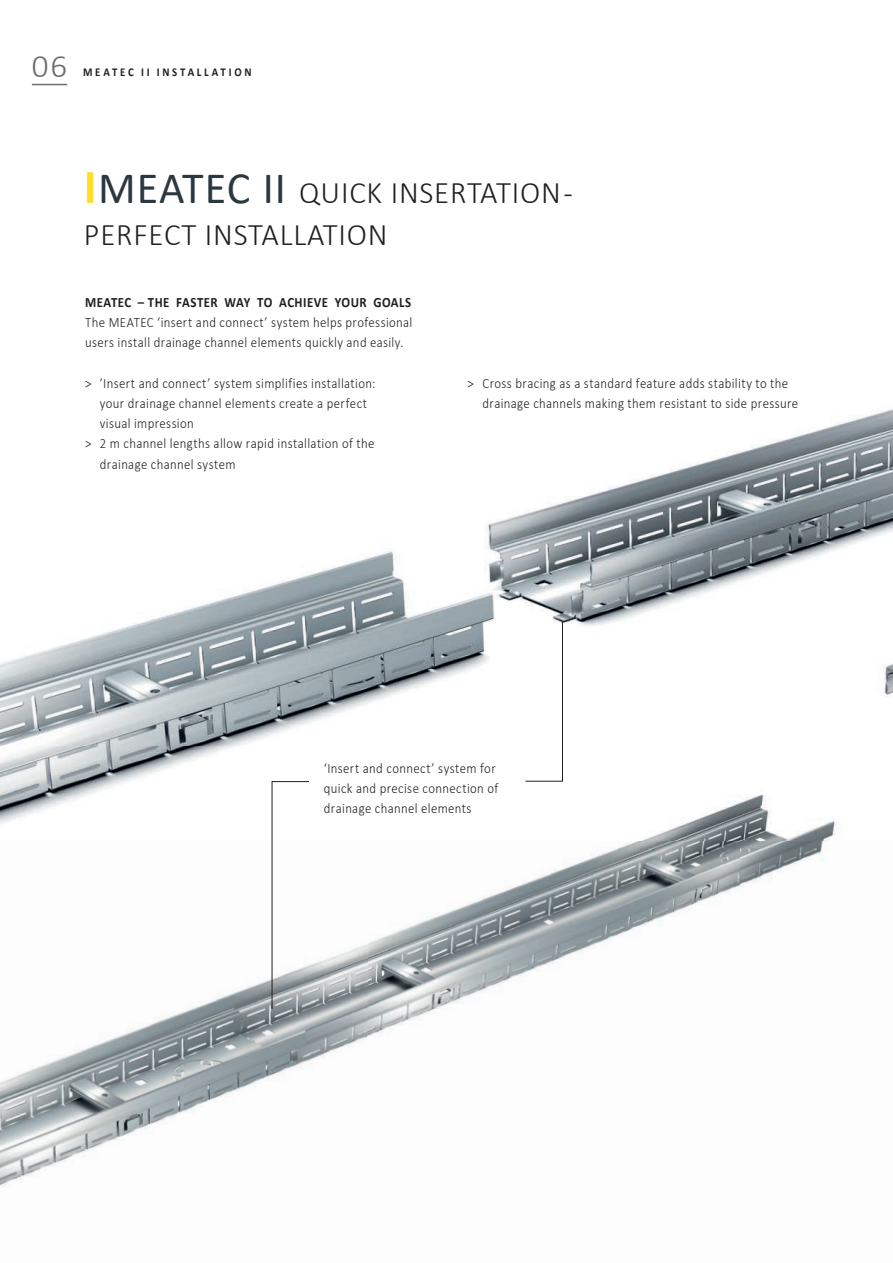
<style>
.page{position:relative;width:893px;height:1263px;background:#fff}
.page>*{position:absolute;margin:0;border:0;box-sizing:border-box;transform-origin:0 0}
.t1{font:300 33px "Calibri";color:#6c6d70}
.t2{font:300 31.5px/42px "Calibri";letter-spacing:.025em;color:#231f20}
.t3{font:300 14.25px/20.2px "Calibri";letter-spacing:.025em;color:#231f20;scale:.9 1}
.t4{font:700 14.25px "Calibri";letter-spacing:.035em;color:#231f20;scale:.9 1}
.t5{font:700 12px "Calibri";letter-spacing:.255em;color:#231f20;scale:.9 1}
.s1{font-weight:700;font-size:49.5px;color:#ffdd2b}
.s2{font-weight:400;font-size:45px;color:#2c3840}
</style>
<div class="page">
<img style="left:0;top:409px;width:893px;height:431px">
<img style="left:0;top:945px;width:365px;height:221px">
<img style="left:365px;top:840px;width:369px;height:198px">
<img style="left:734px;top:840px;width:94px;height:48px">
<img style="left:0;top:1166px;width:52px;height:21px">
<svg style="left:525px;top:622px;width:38px;height:159px"></svg>
<svg style="left:271px;top:781px;width:38px;height:228px"></svg>
<hr style="left:32px;top:84px;width:35px;height:1px;background:#6c6d70">
<h1 class="t1" style="left:32px;top:46px;width:37px">06</h1>
<p class="t5" style="left:83px;top:64px;width:189px">MEATEC II INSTALLATION</p>
<h2 class="t2" style="left:84px;top:171px;width:491px"><span class="s1">I</span><span class="s2">MEATEC II</span> QUICK INSERTATION -<br>PERFECT INSTALLATION</h2>
<p class="t4" style="left:85px;top:292px;width:364px">MEATEC – THE FASTER WAY TO ACHIEVE YOUR GOALS</p>
<p class="t3" style="left:85px;top:312px;width:365px">The MEATEC ‘insert and connect’ system helps professional users install drainage channel elements quickly and easily.</p>
<p class="t3" style="left:85px;top:373px;width:324px">&gt; ’Insert and connect’ system simplifies installation:</p>
<p class="t3" style="left:100px;top:393px;width:298px">your drainage channel elements create a perfect</p>
<p class="t3" style="left:100px;top:413px;width:106px">visual impression</p>
<p class="t3" style="left:85px;top:433px;width:323px">&gt; 2 m channel lengths allow rapid installation of the</p>
<p class="t3" style="left:100px;top:454px;width:152px">drainage channel system</p>
<p class="t3" style="left:482px;top:373px;width:352px;text-indent:-15px">&gt; Cross bracing as a standard feature adds stability to the drainage channels making them resistant to side pressure</p>
<p class="t3" style="left:324px;top:757px;width:195px">‘Insert and connect’ system for quick and precise connection of drainage channel elements</p>
</div>
